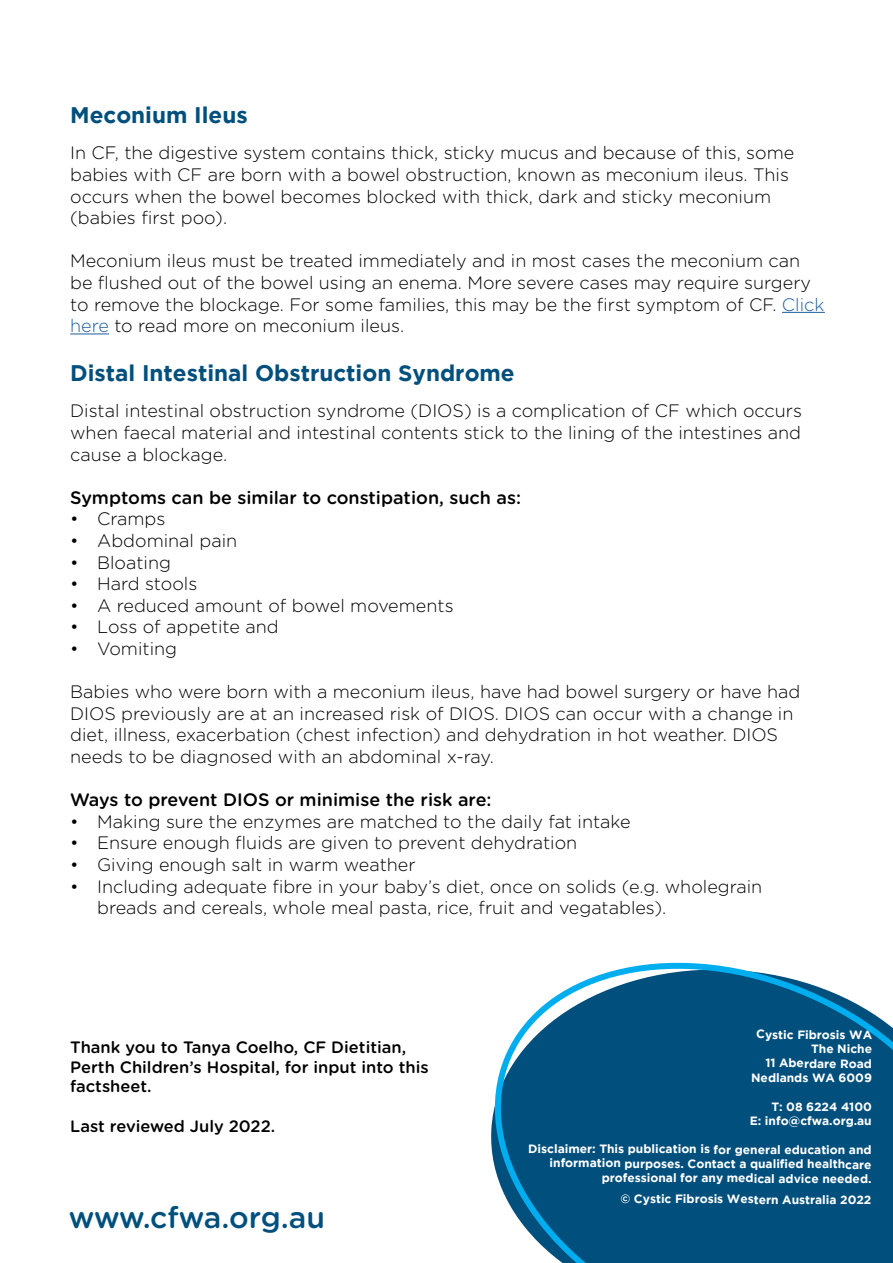
<style>
.page{position:relative;width:893px;height:1263px;background:#fff}
.page>*{position:absolute;margin:0;border:0;box-sizing:border-box;transform-origin:0 0}
.t1{font:500 30px "Gotham Rounded";letter-spacing:-.005em;color:#004f7d}
.t2{font:700 22.5px "Gotham";color:#004f7d}
.t3{font:300 18px/21.6px "Gotham Rounded";color:#000}
.t4{font:500 18px "Gotham Rounded";color:#000}
.t5{font:500 16.5px/19.8px "Gotham Rounded";color:#000}
.t6{font:700 12px/14.4px "Gotham";letter-spacing:-.005em;color:#fff;text-align:right}
.s1{color:#215e9e}
</style>
<div class="page">
<svg style="left:491px;top:962px;width:402px;height:301px;background:#216991"></svg>
<hr style="left:782px;top:312px;width:43px;height:1px;background:#215e9e">
<hr style="left:70px;top:333px;width:39px;height:1px;background:#215e9e">
<p class="t2" style="left:70px;top:102px;width:179px">Meconium Ileus</p>
<p class="t3" style="left:70px;top:141px;width:726px">In CF, the digestive system contains thick, sticky mucus and because of this, some babies with CF are born with a bowel obstruction, known as meconium ileus. This occurs when the bowel becomes blocked with thick, dark and sticky meconium (babies first poo).</p>
<p class="t3" style="left:70px;top:249px;width:756px">Meconium ileus must be treated immediately and in most cases the meconium can be flushed out of the bowel using an enema. More severe cases may require surgery to remove the blockage. For some families, this may be the first symptom of CF. <span class="s1">Click here</span> to read more on meconium ileus.</p>
<p class="t2" style="left:70px;top:360px;width:446px">Distal Intestinal Obstruction Syndrome</p>
<p class="t3" style="left:70px;top:399px;width:733px;text-align:justify">Distal intestinal obstruction syndrome (DIOS) is a complication of CF which occurs when faecal material and intestinal contents stick to the lining of the intestines and cause a blockage.</p>
<p class="t4" style="left:70px;top:485px;width:452px">Symptoms can be similar to constipation, such as:</p>
<p class="t3" style="left:70px;top:507px;width:97px">• Cramps</p>
<p class="t3" style="left:70px;top:529px;width:169px">• Abdominal pain</p>
<p class="t3" style="left:70px;top:551px;width:102px">• Bloating</p>
<p class="t3" style="left:70px;top:572px;width:129px">• Hard stools</p>
<p class="t3" style="left:70px;top:594px;width:385px">• A reduced amount of bowel movements</p>
<p class="t3" style="left:70px;top:615px;width:210px">• Loss of appetite and</p>
<p class="t3" style="left:70px;top:637px;width:108px">• Vomiting</p>
<p class="t3" style="left:70px;top:680px;width:732px">Babies who were born with a meconium ileus, have had bowel surgery or have had DIOS previously are at an increased risk of DIOS. DIOS can occur with a change in diet, illness, exacerbation (chest infection) and dehydration in hot weather. DIOS needs to be diagnosed with an abdominal x-ray.</p>
<p class="t4" style="left:70px;top:787px;width:423px">Ways to prevent DIOS or minimise the risk are:</p>
<p class="t3" style="left:70px;top:810px;width:562px">• Making sure the enzymes are matched to the daily fat intake</p>
<p class="t3" style="left:70px;top:831px;width:509px">• Ensure enough fluids are given to prevent dehydration</p>
<p class="t3" style="left:70px;top:853px;width:347px">• Giving enough salt in warm weather</p>
<p class="t3" style="left:97px;top:875px;width:667px;text-indent:-27px">• Including adequate fibre in your baby’s diet, once on solids (e.g. wholegrain breads and cereals, whole meal pasta, rice, fruit and vegatables).</p>
<p class="t5" style="left:70px;top:1036px;width:360px">Thank you to Tanya Coelho, CF Dietitian,<br>Perth Children’s Hospital, for input into this factsheet.</p>
<p class="t5" style="left:70px;top:1115px;width:207px">Last reviewed July 2022.</p>
<h1 class="t1" style="left:69px;top:1195px;width:258px">www.cfwa.org.au</h1>
<p class="t6" style="left:751px;top:1027px;width:123px">Cystic Fibrosis WA<br>The Niche<br>11 Aberdare Road<br>Nedlands WA 6009</p>
<p class="t6" style="left:750px;top:1099px;width:124px">T: 08 6224 4100<br>E: info@cfwa.org.au</p>
<p class="t6" style="left:528px;top:1141px;width:345px">Disclaimer: This publication is for general education and information purposes. Contact a qualified healthcare professional for any medical advice needed.</p>
<p class="t6" style="left:620px;top:1192px;width:253px">© Cystic Fibrosis Western Australia 2022</p>
</div>
